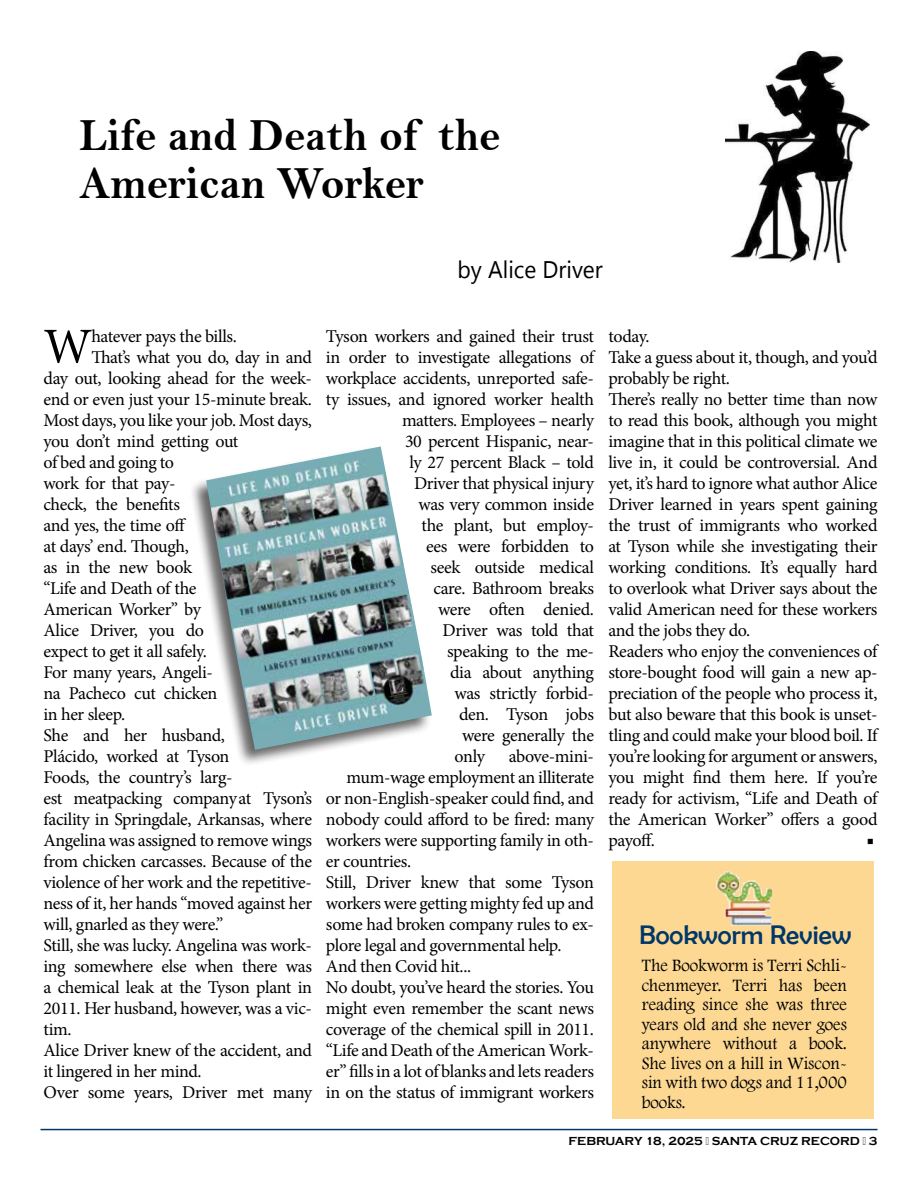
<style>
.page{position:relative;width:918px;height:1188px;background:#fff}
.page>*{position:absolute;margin:0;border:0;box-sizing:border-box;transform-origin:0 0}
.t1{font:50.25px "Minion Pro";color:#000}
.t2{font:46.5px/48px "Bell MT Bold";color:#000;scale:.95 1}
.t3{font:27px "Berlin Sans FB";color:#003768}
.t4{font:24px "Segoe UI Emoji";color:#000;scale:.95 1}
.t5{font:18px/21px "Minion Pro";letter-spacing:-.025em;color:#000}
.t6{font:18px/19.5px "Footlight MT Light";color:#000;text-align:justify;scale:.95 1}
.t7{font:700 12px "Copperplate Gothic";color:#000}
</style>
<div class="page">
<hr style="left:40px;top:1129px;width:838px;height:1px;background:#003768">
<img style="left:726px;top:51px;width:144px;height:212px">
<div style="left:189px;top:446px;width:244px;height:321px;background:#000;opacity:.6"></div>
<img style="left:206px;top:446px;width:226px;height:304px">
<div style="left:612px;top:861px;width:262px;height:258px;background:#fcd893"></div>
<img style="left:716px;top:872px;width:57px;height:54px">
<h2 class="t2" style="left:80px;top:111px;width:445px">Life and Death of the<br>American Worker</h2>
<h3 class="t4" style="left:503px;top:255px;width:7px">●</h3>
<h1 class="t1" style="left:44px;top:313px;width:50px">W</h1>
<p class="t5" style="left:91px;top:325px;width:147px">hatever pays the bills.</p>
<p class="t5" style="left:91px;top:346px;width:222px">That’s what you do, day in and</p>
<p class="t5" style="left:43px;top:367px;width:270px">day out, looking ahead for the week-</p>
<p class="t5" style="left:43px;top:388px;width:270px">end or even just your 15-minute break.</p>
<p class="t5" style="left:43px;top:409px;width:270px">Most days, you like your job. Most days,</p>
<p class="t5" style="left:43px;top:430px;width:196px">you don’t mind getting out</p>
<p class="t5" style="left:43px;top:451px;width:132px">of bed and going to</p>
<p class="t5" style="left:43px;top:472px;width:134px">work for that pay-</p>
<p class="t5" style="left:43px;top:493px;width:138px">check, the benefits</p>
<p class="t5" style="left:43px;top:514px;width:144px">and yes, the time off</p>
<p class="t5" style="left:43px;top:535px;width:147px">at days’ end. Though,</p>
<p class="t5" style="left:43px;top:556px;width:150px">as in the new book</p>
<p class="t5" style="left:43px;top:577px;width:155px">“Life and Death of the</p>
<p class="t5" style="left:43px;top:599px;width:159px">American Worker” by</p>
<p class="t5" style="left:43px;top:620px;width:162px">Alice Driver, you do</p>
<p class="t5" style="left:43px;top:641px;width:165px">expect to get it all safely.</p>
<p class="t5" style="left:43px;top:662px;width:171px">For many years, Angeli-</p>
<p class="t5" style="left:43px;top:683px;width:175px">na Pacheco cut chicken</p>
<p class="t5" style="left:43px;top:704px;width:83px">in her sleep.</p>
<p class="t5" style="left:43px;top:725px;width:183px">She and her husband,</p>
<p class="t5" style="left:43px;top:746px;width:188px">Plácido, worked at Tyson</p>
<p class="t5" style="left:43px;top:767px;width:190px">Foods, the country’s larg-</p>
<p class="t5" style="left:43px;top:788px;width:270px">est meatpacking company at Tyson’s</p>
<p class="t5" style="left:43px;top:809px;width:270px">facility in Springdale, Arkansas, where</p>
<p class="t5" style="left:43px;top:830px;width:270px">Angelina was assigned to remove wings</p>
<p class="t5" style="left:43px;top:851px;width:270px">from chicken carcasses. Because of the</p>
<p class="t5" style="left:43px;top:872px;width:270px">violence of her work and the repetitive-</p>
<p class="t5" style="left:43px;top:893px;width:270px">ness of it, her hands “moved against her</p>
<p class="t5" style="left:43px;top:914px;width:181px">will, gnarled as they were.”</p>
<p class="t5" style="left:43px;top:935px;width:270px">Still, she was lucky. Angelina was work-</p>
<p class="t5" style="left:43px;top:956px;width:270px">ing somewhere else when there was</p>
<p class="t5" style="left:43px;top:977px;width:270px">a chemical leak at the Tyson plant in</p>
<p class="t5" style="left:43px;top:998px;width:270px">2011. Her husband, however, was a vic-</p>
<p class="t5" style="left:43px;top:1019px;width:30px">tim.</p>
<p class="t5" style="left:43px;top:1040px;width:270px">Alice Driver knew of the accident, and</p>
<p class="t5" style="left:43px;top:1061px;width:160px">it lingered in her mind.</p>
<p class="t5" style="left:43px;top:1082px;width:270px">Over some years, Driver met many</p>
<p class="t5" style="left:326px;top:326px;width:270px">Tyson workers and gained their trust</p>
<p class="t5" style="left:326px;top:347px;width:270px">in order to investigate allegations of</p>
<p class="t5" style="left:326px;top:368px;width:270px">workplace accidents, unreported safe-</p>
<p class="t5" style="left:326px;top:389px;width:270px">ty issues, and ignored worker health</p>
<p class="t5" style="left:402px;top:410px;width:194px">matters. Employees – nearly</p>
<p class="t5" style="left:405px;top:431px;width:190px">30 percent Hispanic, near-</p>
<p class="t5" style="left:410px;top:452px;width:186px">ly 27 percent Black – told</p>
<p class="t5" style="left:414px;top:473px;width:181px">Driver that physical injury</p>
<p class="t5" style="left:419px;top:494px;width:177px">was very common inside</p>
<p class="t5" style="left:422px;top:515px;width:174px">the plant, but employ-</p>
<p class="t5" style="left:426px;top:536px;width:169px">ees were forbidden to</p>
<p class="t5" style="left:431px;top:557px;width:165px">seek outside medical</p>
<p class="t5" style="left:434px;top:578px;width:162px">care. Bathroom breaks</p>
<p class="t5" style="left:438px;top:599px;width:158px">were often denied.</p>
<p class="t5" style="left:443px;top:620px;width:153px">Driver was told that</p>
<p class="t5" style="left:447px;top:641px;width:149px">speaking to the me-</p>
<p class="t5" style="left:450px;top:662px;width:145px">dia about anything</p>
<p class="t5" style="left:455px;top:683px;width:141px">was strictly forbid-</p>
<p class="t5" style="left:459px;top:704px;width:137px">den. Tyson jobs</p>
<p class="t5" style="left:462px;top:725px;width:134px">were generally the</p>
<p class="t5" style="left:455px;top:746px;width:32px">only</p>
<p class="t5" style="left:509px;top:746px;width:87px">above-mini-</p>
<p class="t5" style="left:347px;top:767px;width:249px">mum-wage employment an illiterate</p>
<p class="t5" style="left:326px;top:788px;width:270px">or non-English-speaker could find, and</p>
<p class="t5" style="left:326px;top:809px;width:270px">nobody could afford to be fired: many</p>
<p class="t5" style="left:326px;top:830px;width:270px">workers were supporting family in oth-</p>
<p class="t5" style="left:326px;top:851px;width:87px">er countries.</p>
<p class="t5" style="left:326px;top:872px;width:270px">Still, Driver knew that some Tyson</p>
<p class="t5" style="left:326px;top:893px;width:270px">workers were getting mighty fed up and</p>
<p class="t5" style="left:326px;top:914px;width:270px">some had broken company rules to ex-</p>
<p class="t5" style="left:326px;top:935px;width:237px">plore legal and governmental help.</p>
<p class="t5" style="left:326px;top:956px;width:147px">And then Covid hit...</p>
<p class="t5" style="left:326px;top:977px;width:270px">No doubt, you’ve heard the stories. You</p>
<p class="t5" style="left:326px;top:998px;width:270px">might even remember the scant news</p>
<p class="t5" style="left:326px;top:1019px;width:270px">coverage of the chemical spill in 2011.</p>
<p class="t5" style="left:326px;top:1040px;width:270px">“Life and Death of the American Work-</p>
<p class="t5" style="left:326px;top:1061px;width:270px">er” fills in a lot of blanks and lets readers</p>
<p class="t5" style="left:326px;top:1082px;width:270px">in on the status of immigrant workers</p>
<p class="t5" style="left:608px;top:326px;width:271px">today.<br>Take a guess about it, though, and you’d probably be right.<br>There’s really no better time than now to read this book, although you might imagine that in this political climate we live in, it could be controversial. And yet, it’s hard to ignore what author Alice Driver learned in years spent gaining the trust of immigrants who worked at Tyson while she investigating their working conditions. It’s equally hard to overlook what Driver says about the valid American need for these workers and the jobs they do.<br>Readers who enjoy the conveniences of store-bought food will gain a new ap&shy;preciation of the people who process it, but also beware that this book is unset&shy;tling and could make your blood boil. If you’re looking for argument or answers, you might find them here. If you’re ready for activism, “Life and Death of the American Worker” offers a good payoff.</p>
<p class="t5" style="left:867px;top:830px;width:9px">■</p>
<h3 class="t3" style="left:639px;top:920px;width:214px">Bookworm Review</h3>
<p class="t6" style="left:642px;top:955px;width:218px">The Bookworm is Terri Schli&shy;chenmeyer. Terri has been reading since she was three years old and she never goes anywhere without a book.<br>She lives on a hill in Wiscon&shy;sin with two dogs and 11,000 books.</p>
<p class="t7" style="left:569px;top:1135px;width:310px">FEBRUARY 18, 2025 · SANTA CRUZ RECORD · 3</p>
</div>
